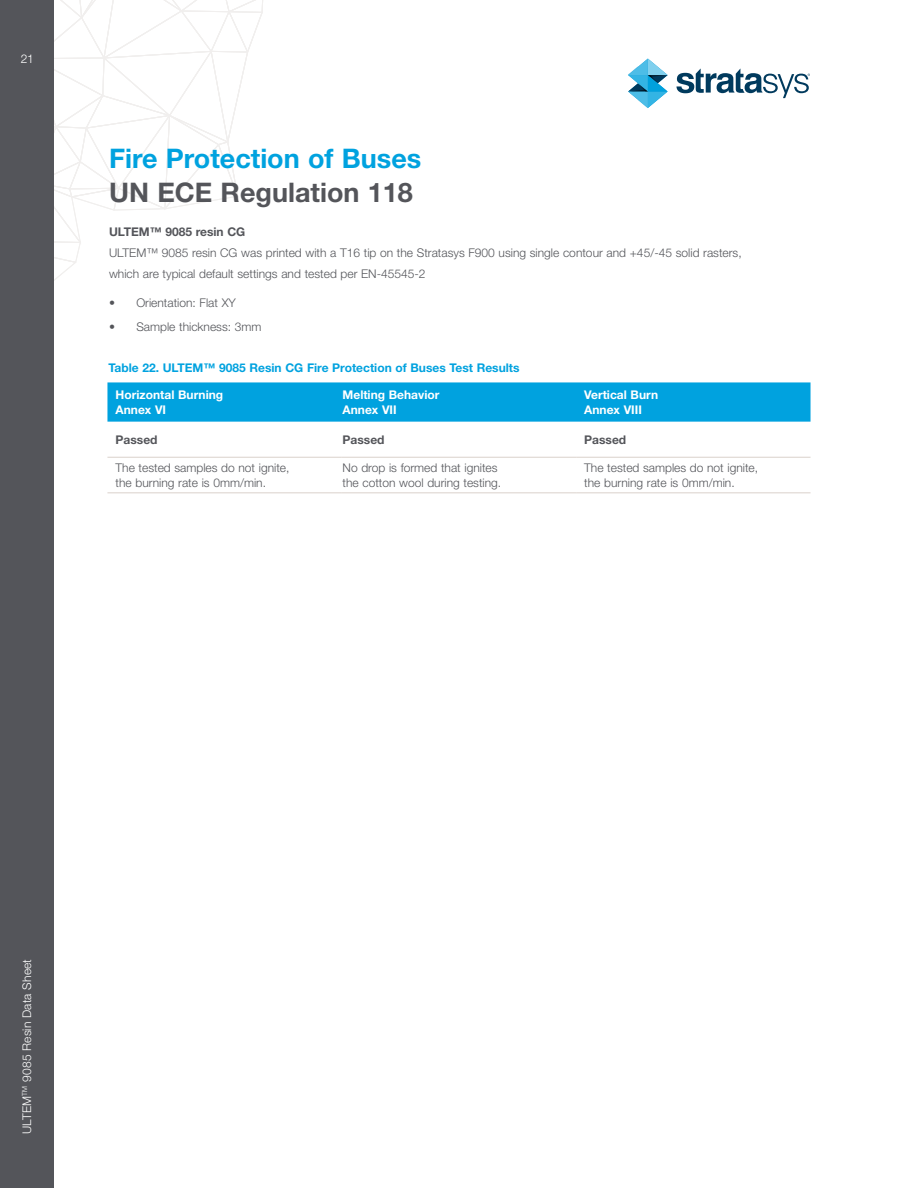
<style>
.page{position:relative;width:918px;height:1188px;background:#fff}
.page>*{position:absolute;margin:0;border:0;box-sizing:border-box;transform-origin:0 0}
.t1{font:700 27px "Helvetica Neue LT Std";color:#00a2df}
.t2{font:700 27px "Helvetica Neue LT Std";color:#54555a}
.t3{font:300 12px/15px "Helvetica Neue LT Std";color:#54555a}
.t4{font:700 12px/15px "Helvetica Neue LT Std";color:#fff}
.t5{font:700 12px "Helvetica Neue LT Std";color:#00a2df}
.t6{font:700 12px "Helvetica Neue LT Std";color:#54555a}
.t7{font:300 12px "Helvetica Neue LT Std";letter-spacing:.015em;color:#fff}
</style>
<div class="page">
<svg style="left:54px;top:0;width:209px;height:281px"></svg>
<div style="left:0;top:0;width:54px;height:1188px;background:#54555a"></div>
<svg style="left:628px;top:59px;width:40px;height:49px"></svg>
<svg style="left:676px;top:68px;width:134px;height:30px"></svg>
<div style="left:107px;top:382px;width:704px;height:40px;background:#00a2df"></div>
<hr style="left:107px;top:457px;width:235px;height:1px;background:#dad1cb">
<hr style="left:342px;top:457px;width:234px;height:1px;background:#dad1cb">
<hr style="left:576px;top:457px;width:235px;height:1px;background:#dad1cb">
<hr style="left:107px;top:493px;width:235px;height:1px;background:#dad1cb">
<hr style="left:342px;top:493px;width:234px;height:1px;background:#dad1cb">
<hr style="left:576px;top:493px;width:235px;height:1px;background:#dad1cb">
<p class="t7" style="left:21px;top:51px;width:15px">21</p>
<h1 class="t1" style="left:109px;top:141px;width:314px">Fire Protection of Buses</h1>
<h1 class="t2" style="left:109px;top:176px;width:305px">UN ECE Regulation 118</h1>
<p class="t6" style="left:109px;top:224px;width:138px">ULTEM™ 9085 resin CG</p>
<p class="t3" style="left:109px;top:242px;width:634px;line-height:21px">ULTEM™ 9085 resin CG was printed with a T16 tip on the Stratasys F900 using single contour and +45/-45 solid rasters, which are typical default settings and tested per EN-45545-2</p>
<p class="t3" style="left:109px;top:295px;width:128px">• Orientation: Flat XY</p>
<p class="t3" style="left:109px;top:319px;width:154px">• Sample thickness: 3mm</p>
<p class="t5" style="left:109px;top:361px;width:413px">Table 22. ULTEM™ 9085 Resin CG Fire Protection of Buses Test Results</p>
<p class="t4" style="left:116px;top:387px;width:109px">Horizontal Burning<br>Annex VI</p>
<p class="t4" style="left:343px;top:387px;width:98px">Melting Behavior<br>Annex VII</p>
<p class="t4" style="left:584px;top:387px;width:75px">Vertical Burn<br>Annex VIII</p>
<p class="t6" style="left:116px;top:432px;width:43px">Passed</p>
<p class="t6" style="left:343px;top:432px;width:44px">Passed</p>
<p class="t6" style="left:584px;top:432px;width:43px">Passed</p>
<p class="t3" style="left:116px;top:460px;width:175px">The tested samples do not ignite, the burning rate is 0mm/min.</p>
<p class="t3" style="left:343px;top:460px;width:160px">No drop is formed that ignites the cotton wool during testing.</p>
<p class="t3" style="left:584px;top:460px;width:175px">The tested samples do not ignite, the burning rate is 0mm/min.</p>
<p class="t7" style="left:20px;top:1134px;width:176px;rotate:-90deg">ULTEM<sup>TM</sup> 9085 Resin Data Sheet</p>
</div>
